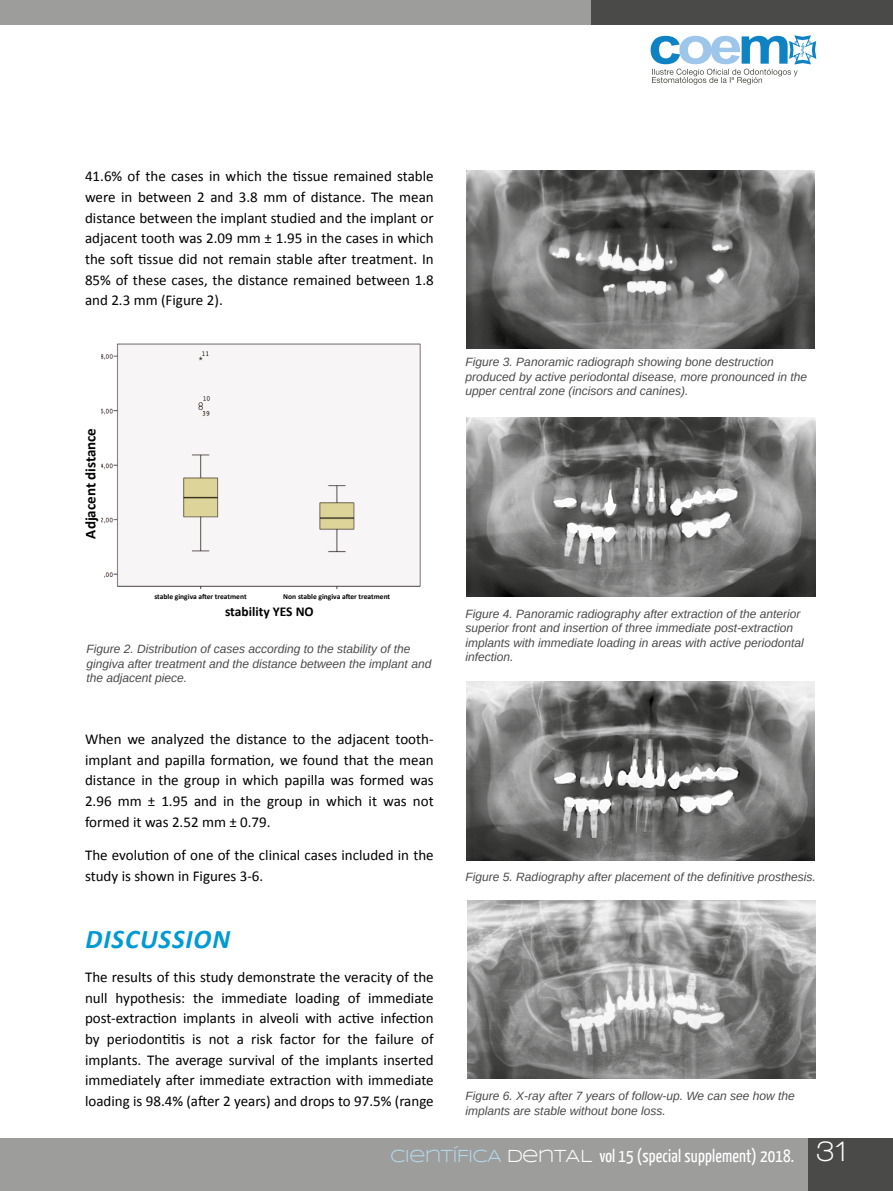
<style>
.page{position:relative;width:893px;height:1191px;background:#fff}
.page>*{position:absolute;margin:0;border:0;box-sizing:border-box;transform-origin:0 0}
.t1{font:italic 700 27px "Calibri";letter-spacing:.035em;color:#019ad2}
.t2{font:18px "Yanone Kaffeesatz";letter-spacing:.01em;color:#fff}
.t3{font:15px/20.7px "Calibri";color:#000;text-align:justify}
.t4{font:700 15px "Calibri";color:#000}
.t5{font:700 13.5px "Calibri";color:#000}
.t6{font:italic 12px/14.4px "Arimo";color:#4a4a49}
.t7{font:700 7.5px "Calibri";color:#000}
.s1{font-family:"Syncopate";color:#b3d8ea}
.s2{font-family:"Syncopate"}
.s3{font-family:"Walkway";font-weight:700;font-size:30px}
</style>
<div class="page">
<div style="left:0;top:1138px;width:893px;height:53px;background:#9d9d9c"></div>
<div style="left:808px;top:1138px;width:85px;height:53px;background:#4a4a49"></div>
<div style="left:0;top:0;width:893px;height:25px;background:#9d9d9c"></div>
<div style="left:591px;top:0;width:302px;height:25px;background:#4a4a49"></div>
<svg style="left:651px;top:35px;width:165px;height:50px"></svg>
<img style="left:101px;top:343px;width:320px;height:246px">
<img style="left:466px;top:170px;width:349px;height:179px">
<img style="left:466px;top:418px;width:349px;height:178px">
<img style="left:466px;top:681px;width:349px;height:179px">
<img style="left:467px;top:900px;width:349px;height:178px">
<p class="t3" style="left:85px;top:166px;width:350px">41.6% of the cases in which the tissue remained stable were in between 2 and 3.8 mm of distance. The mean distance between the implant studied and the implant or adjacent tooth was 2.09 mm ± 1.95 in the cases in which the soft tissue did not remain stable after treatment. In 85% of these cases, the distance remained between 1.8 and 2.3 mm (Figure 2).</p>
<p class="t4" style="left:81px;top:538px;width:112px;rotate:-90deg">Adjacent distance</p>
<p class="t7" style="left:154px;top:591px;width:94px">stable gingiva after treatment</p>
<p class="t7" style="left:283px;top:591px;width:108px">Non stable gingiva after treatment</p>
<p class="t5" style="left:225px;top:603px;width:90px">stability YES NO</p>
<p class="t6" style="left:86px;top:641px;width:346px">Figure 2. Distribution of cases according to the stability of the gingiva after treatment and the distance between the implant and the adjacent piece.</p>
<p class="t3" style="left:85px;top:728px;width:350px">When we analyzed the distance to the adjacent tooth&shy;implant and papilla formation, we found that the mean distance in the group in which papilla was formed was 2.96 mm ± 1.95 and in the group in which it was not formed it was 2.52 mm ± 0.79.</p>
<p class="t3" style="left:85px;top:845px;width:350px">The evolution of one of the clinical cases included in the study is shown in Figures 3-6.</p>
<h1 class="t1" style="left:86px;top:922px;width:146px">DISCUSSION</h1>
<p class="t3" style="left:85px;top:966px;width:350px">The results of this study demonstrate the veracity of the null hypothesis: the immediate loading of immediate post-extraction implants in alveoli with active infection by periodontitis is not a risk factor for the failure of implants. The average survival of the implants inserted immediately after immediate extraction with immediate loading is 98.4% (after 2 years) and drops to 97.5% (range</p>
<p class="t6" style="left:466px;top:355px;width:343px">Figure 3. Panoramic radiograph showing bone destruction produced by active periodontal disease, more pronounced in the upper central zone (incisors and canines).</p>
<p class="t6" style="left:466px;top:606px;width:340px">Figure 4. Panoramic radiography after extraction of the anterior superior front and insertion of three immediate post-extraction implants with immediate loading in areas with active periodontal infection.</p>
<p class="t6" style="left:466px;top:870px;width:352px">Figure 5. Radiography after placement of the definitive prosthesis.</p>
<p class="t6" style="left:466px;top:1089px;width:331px">Figure 6. X-ray after 7 years of follow-up. We can see how the implants are stable without bone loss.</p>
<p class="t2" style="left:390px;top:1144px;width:458px"><span class="s1">CIENTÍFICA</span> <span class="s2">DENTAL</span> vol 15 (special supplement) 2018. <span class="s3">31</span></p>
</div>
